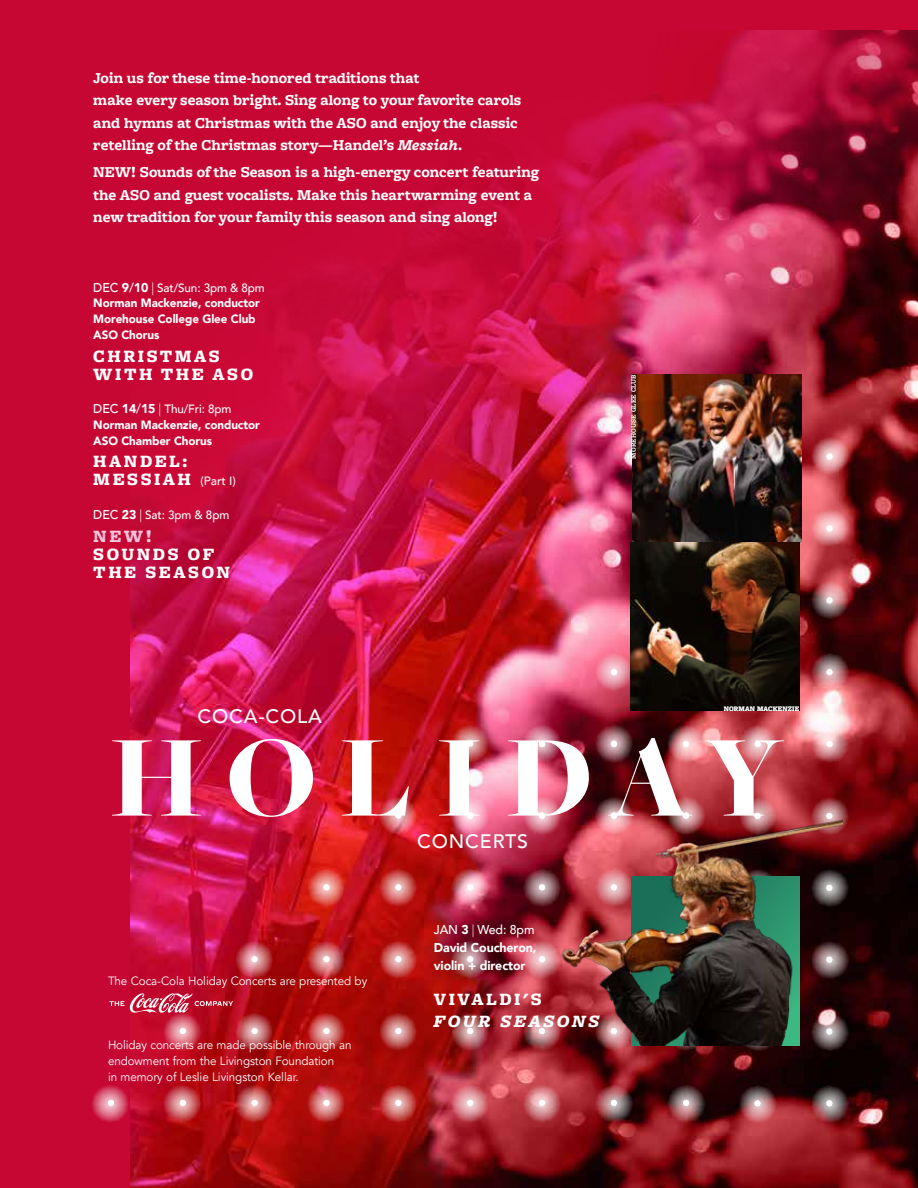
<style>
.page{position:relative;width:918px;height:1188px;background:#c60734}
.page>*{position:absolute;margin:0;border:0;box-sizing:border-box;transform-origin:0 0}
.t1{font:900 120.3px "Freight Big Pro";letter-spacing:.2em;color:#fff}
.t2{font:500 19.5px "Avenir";letter-spacing:.045em;color:#fff}
.t3{font:900 18px/18px "Freight Macro Pro";letter-spacing:.14em;color:#fff}
.t4{font:italic 900 18px "Freight Macro Pro";letter-spacing:.14em;color:#fff}
.t5{font:900 18px "Freight Macro Pro";color:#f9c4db}
.t6{font:700 15.75px/22.5px "Freight Macro Pro";color:#fff}
.t7{font:900 12.75px/18px "Avenir";letter-spacing:-.005em;color:#fff}
.t8{font:12px/15.8px "Avenir";letter-spacing:-.005em;color:#fff}
.t9{font:900 12px/15.8px "Avenir";letter-spacing:-.005em;color:#fff}
.t10{font:500 12px "Avenir";letter-spacing:-.005em;color:#fff}
.t11{font:700 7.05px "Freight Macro Pro";letter-spacing:.02em;color:#fff}
.s1{font-style:italic}
.s2{font-weight:500;font-size:12.75px}
.s3{font-size:12.75px}
.s4{font-weight:300;font-size:12.75px}
.s5{font-weight:500}
.s6{font-family:"Avenir";font-weight:500;font-size:12px}
.s7{font-weight:900;font-size:12.75px}
.s8{font-weight:300}
</style>
<div class="page">
<img style="left:131px;top:30px;width:787px;height:1158px">
<img style="left:92px;top:437px;width:757px;height:686px">
<svg style="left:467px;top:741px;width:6px;height:6px"></svg>
<svg style="left:395px;top:813px;width:6px;height:6px"></svg>
<svg style="left:324px;top:884px;width:6px;height:6px"></svg>
<svg style="left:395px;top:884px;width:6px;height:6px"></svg>
<svg style="left:467px;top:884px;width:6px;height:6px"></svg>
<svg style="left:539px;top:884px;width:6px;height:6px"></svg>
<svg style="left:252px;top:956px;width:6px;height:6px"></svg>
<svg style="left:324px;top:956px;width:6px;height:6px"></svg>
<svg style="left:395px;top:956px;width:6px;height:6px"></svg>
<svg style="left:467px;top:956px;width:6px;height:6px"></svg>
<svg style="left:539px;top:956px;width:6px;height:6px"></svg>
<svg style="left:180px;top:1028px;width:6px;height:6px"></svg>
<svg style="left:252px;top:1028px;width:6px;height:6px"></svg>
<svg style="left:324px;top:1028px;width:6px;height:6px"></svg>
<svg style="left:395px;top:1028px;width:6px;height:6px"></svg>
<svg style="left:467px;top:1028px;width:6px;height:6px"></svg>
<svg style="left:539px;top:1028px;width:6px;height:6px"></svg>
<svg style="left:108px;top:1100px;width:6px;height:6px"></svg>
<svg style="left:180px;top:1100px;width:6px;height:6px"></svg>
<svg style="left:252px;top:1100px;width:6px;height:6px"></svg>
<svg style="left:324px;top:1100px;width:6px;height:6px"></svg>
<svg style="left:395px;top:1100px;width:6px;height:6px"></svg>
<svg style="left:467px;top:1100px;width:6px;height:6px"></svg>
<svg style="left:539px;top:1100px;width:6px;height:6px"></svg>
<svg style="left:611px;top:1100px;width:6px;height:6px"></svg>
<svg style="left:827px;top:454px;width:6px;height:6px"></svg>
<svg style="left:827px;top:526px;width:6px;height:5px"></svg>
<svg style="left:827px;top:597px;width:6px;height:6px"></svg>
<svg style="left:611px;top:669px;width:6px;height:6px"></svg>
<svg style="left:827px;top:669px;width:6px;height:6px"></svg>
<svg style="left:539px;top:741px;width:6px;height:6px"></svg>
<svg style="left:611px;top:741px;width:6px;height:6px"></svg>
<svg style="left:683px;top:741px;width:6px;height:6px"></svg>
<svg style="left:755px;top:741px;width:6px;height:6px"></svg>
<svg style="left:827px;top:741px;width:6px;height:6px"></svg>
<svg style="left:755px;top:1100px;width:5px;height:6px"></svg>
<svg style="left:826px;top:1100px;width:6px;height:6px"></svg>
<svg style="left:467px;top:813px;width:6px;height:6px"></svg>
<svg style="left:539px;top:813px;width:6px;height:6px"></svg>
<svg style="left:683px;top:1100px;width:6px;height:6px"></svg>
<img style="left:633px;top:374px;width:168px;height:169px">
<img style="left:631px;top:543px;width:168px;height:168px">
<img style="left:557px;top:806px;width:285px;height:239px">
<p class="t6" style="left:93px;top:66px;width:430px">Join us for these time-honored traditions that<br>make every season bright. Sing along to your favorite carols and hymns at Christmas with the ASO and enjoy the classic retelling of the Christmas story—Handel’s <span class="s1">Messiah</span>.</p>
<p class="t6" style="left:93px;top:160px;width:447px">NEW! Sounds of the Season is a high-energy concert featuring the ASO and guest vocalists. Make this heartwarming event a new tradition for your family this season and sing along!</p>
<p class="t9" style="left:93px;top:279px;width:173px"><span class="s2">DEC</span> <span class="s3">9</span><span class="s2">/</span><span class="s3">10</span> <span class="s4">|</span> <span class="s5">Sat/Sun: 3pm &amp; 8pm<br></span>Norman Mackenzie, conductor<br>Morehouse College Glee Club<br>ASO Chorus</p>
<p class="t3" style="left:93px;top:346px;width:161px">CHRISTMAS<br>WITH THE ASO</p>
<p class="t9" style="left:93px;top:401px;width:168px"><span class="s2">DEC</span> <span class="s3">14</span><span class="s2">/</span><span class="s3">15</span> <span class="s4">|</span> <span class="s5">Thu/Fri: 8pm<br></span>Norman Mackenzie, conductor<br>ASO Chamber Chorus</p>
<p class="t3" style="left:93px;top:452px;width:144px">HANDEL:<br>MESSIAH <span class="s6">(Part I)</span></p>
<p class="t10" style="left:93px;top:504px;width:138px"><span class="s3">DEC</span> <span class="s7">23</span> <span class="s4">|</span> Sat: 3pm &amp; 8pm</p>
<p class="t5" style="left:93px;top:523px;width:60px">NEW!</p>
<p class="t3" style="left:93px;top:544px;width:138px">SOUNDS OF<br>THE SEASON</p>
<p class="t2" style="left:198px;top:699px;width:126px">COCA-COLA</p>
<p class="t11" style="left:629px;top:459px;width:86px;rotate:-90deg">MOREHOUSE GLEE CLUB</p>
<p class="t11" style="left:724px;top:704px;width:77px">NORMAN MACKENZIE</p>
<h1 class="t1" style="left:111px;top:698px;width:675px">HOLIDAY</h1>
<p class="t8" style="left:108px;top:973px;width:261px">The Coca-Cola Holiday Concerts are presented by</p>
<p class="t8" style="left:108px;top:1038px;width:245px">Holiday concerts are made possible through an endowment from the Livingston Foundation<br>in memory of Leslie Livingston Kellar.</p>
<p class="t2" style="left:417px;top:824px;width:112px">CONCERTS</p>
<p class="t7" style="left:434px;top:920px;width:104px"><span class="s5">JAN</span> 3 <span class="s8">|</span> <span class="s5">Wed: 8pm<br></span>David Coucheron, violin + director</p>
<p class="t3" style="left:434px;top:990px;width:109px">VIVALDI'S</p>
<p class="t4" style="left:434px;top:1008px;width:167px">FOUR SEASONS</p>
</div>
